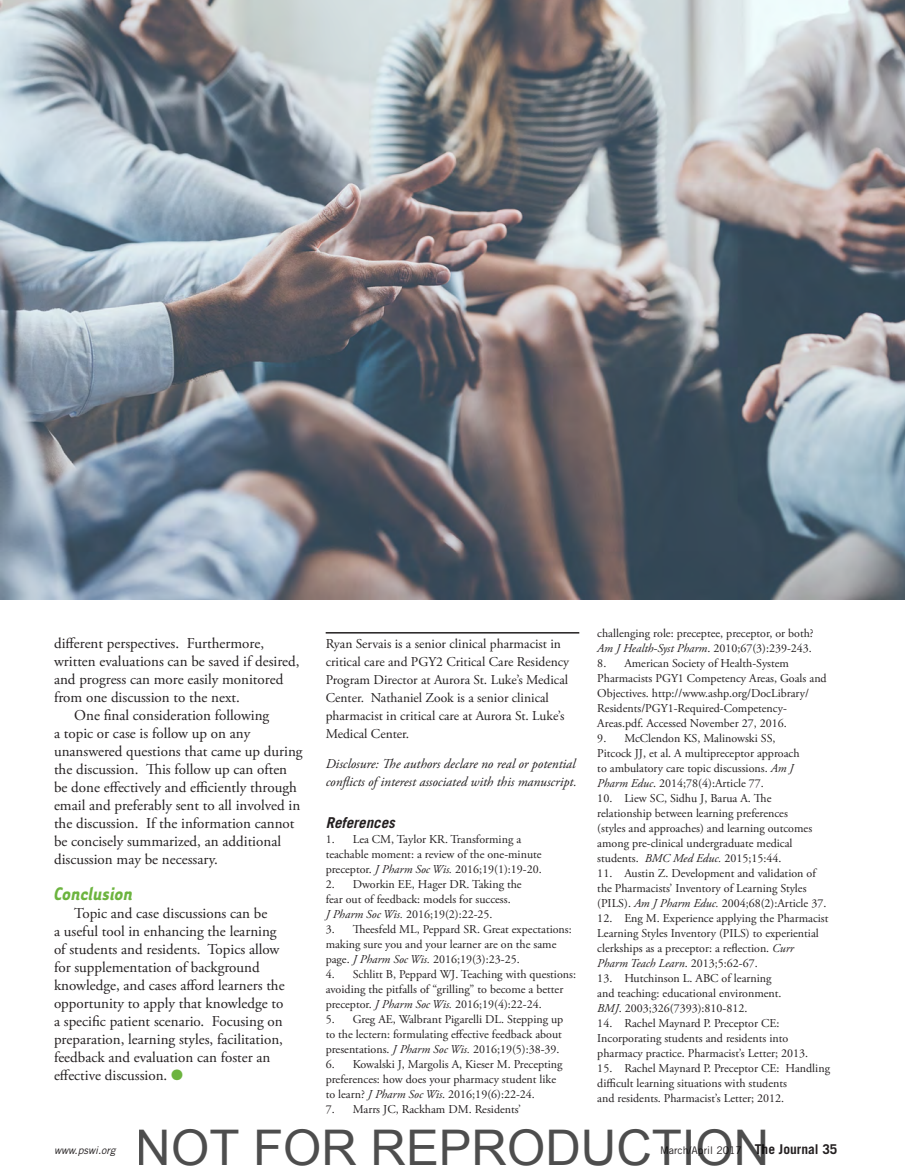
<style>
.page{position:relative;width:905px;height:1175px;background:#fff}
.page>*{position:absolute;margin:0;border:0;box-sizing:border-box;transform-origin:0 0}
.t1{font:49.05px "Arial";color:rgb(0 0 0/.7)}
.BodySubhd14BoldItali{font:italic 700 21px "Tarzana Narrow";color:#6cb43f}
.Body_10_12{font:15px/18px "Adobe Garamond Pro";color:#231f20}
.BodySubhd10BoldItali{font:italic 700 15px "Trade Gothic LT Std";color:#231f20}
.about_the_author{font:13.5px/18px "Adobe Garamond Pro";color:#231f20}
.Note{font:italic 13.5px/18px "Adobe Garamond Pro";color:#231f20}
.References_Continuou{font:12px/15px "Adobe Garamond Pro";color:#231f20}
.t2{font:10.5px "Trade Gothic LT Std";color:#231f20}
.t3{font:italic 10.5px "Trade Gothic LT Std";color:#231f20}
.s1{font-style:italic}
.s2{color:#6cb43f}
.s3{font-weight:700;font-size:13.5px}
</style>
<div class="page">
<img style="left:0;top:0;width:904px;height:599px">
<hr style="left:326px;top:632px;width:253px;height:1px;background:#231f20">
<p class="References_Continuou" style="left:597px;top:626px;width:218px">challenging role: preceptee, preceptor, or both?<br><span class="s1">Am J Health-Syst Pharm</span>. 2010;67(3):239-243.</p>
<p class="References_Continuou" style="left:597px;top:656px;width:231px">8. American Society of Health-System Pharmacists PGY1 Competency Areas, Goals and Objectives. http://www.ashp.org/DocLibrary/ Residents/PGY1-Required-Competency-Areas.pdf. Accessed November 27, 2016.</p>
<p class="References_Continuou" style="left:597px;top:731px;width:204px">9. McClendon KS, Malinowski SS, Pitcock JJ, et al. A multipreceptor approach to ambulatory care topic discussions. <span class="s1">Am J Pharm Educ</span>. 2014;78(4):Article 77.</p>
<p class="References_Continuou" style="left:597px;top:791px;width:216px">10. Liew SC, Sidhu J, Barua A. The relationship between learning preferences (styles and approaches) and learning outcomes among pre-clinical undergraduate medical students. <span class="s1">BMC Med Educ.</span> 2015;15:44.</p>
<p class="References_Continuou" style="left:597px;top:866px;width:230px">11. Austin Z. Development and validation of the Pharmacists’ Inventory of Learning Styles (PILS). <span class="s1">Am J Pharm Educ.</span> 2004;68(2):Article 37.</p>
<p class="References_Continuou" style="left:597px;top:911px;width:233px">12. Eng M. Experience applying the Pharmacist Learning Styles Inventory (PILS) to experiential clerkships as a preceptor: a reflection. <span class="s1">Curr<br>Pharm Teach Learn</span>. 2013;5:62-67.</p>
<p class="References_Continuou" style="left:597px;top:971px;width:186px">13. Hutchinson L. ABC of learning and teaching: educational environment.<br><span class="s1">BMJ</span>. 2003;326(7393):810-812.</p>
<p class="References_Continuou" style="left:597px;top:1016px;width:212px">14. Rachel Maynard P. Preceptor CE:<br>Incorporating students and residents into pharmacy practice. Pharmacist’s Letter; 2013.</p>
<p class="References_Continuou" style="left:597px;top:1061px;width:234px">15. Rachel Maynard P. Preceptor CE: Handling difficult learning situations with students<br>and residents. Pharmacist’s Letter; 2012.</p>
<h1 class="t1" style="left:136px;top:1115px;width:635px">NOT FOR REPRODUCTION</h1>
<p class="Body_10_12" style="left:54px;top:635px;width:247px">different perspectives. Furthermore, written evaluations can be saved if desired, and progress can more easily monitored from one discussion to the next.</p>
<p class="Body_10_12" style="left:54px;top:707px;width:250px;text-indent:20px">One final consideration following<br>a topic or case is follow up on any unanswered questions that came up during the discussion. This follow up can often be done effectively and efficiently through email and preferably sent to all involved in the discussion. If the information cannot be concisely summarized, an additional discussion may be necessary.</p>
<p class="BodySubhd14BoldItali" style="left:54px;top:881px;width:81px">Conclusion</p>
<p class="Body_10_12" style="left:54px;top:905px;width:232px;text-indent:20px">Topic and case discussions can be<br>a useful tool in enhancing the learning of students and residents. Topics allow for supplementation of background knowledge, and cases afford learners the opportunity to apply that knowledge to a specific patient scenario. Focusing on preparation, learning styles, facilitation, feedback and evaluation can foster an effective discussion. <span class="s2">●</span></p>
<p class="about_the_author" style="left:326px;top:635px;width:245px">Ryan Servais is a senior clinical pharmacist in critical care and PGY2 Critical Care Residency Program Director at Aurora St. Luke’s Medical Center. Nathaniel Zook is a senior clinical pharmacist in critical care at Aurora St. Luke’s Medical Center.</p>
<p class="Note" style="left:326px;top:755px;width:252px">Disclosure: The authors declare no real or potential conflicts of interest associated with this manuscript.</p>
<p class="BodySubhd10BoldItali" style="left:326px;top:813px;width:71px">References</p>
<p class="References_Continuou" style="left:326px;top:832px;width:217px">1. Lea CM, Taylor KR. Transforming a teachable moment: a review of the one-minute preceptor. <span class="s1">J Pharm Soc Wis.</span> 2016;19(1):19-20.</p>
<p class="References_Continuou" style="left:326px;top:877px;width:197px">2. Dworkin EE, Hager DR. Taking the fear out of feedback: models for success.<br><span class="s1">J Pharm Soc Wis.</span> 2016;19(2):22-25.</p>
<p class="References_Continuou" style="left:326px;top:922px;width:247px">3. Theesfeld ML, Peppard SR. Great expectations: making sure you and your learner are on the same page. <span class="s1">J Pharm Soc Wis.</span> 2016;19(3):23-25.</p>
<p class="References_Continuou" style="left:326px;top:967px;width:252px">4. Schlitt B, Peppard WJ. Teaching with questions: avoiding the pitfalls of “grilling” to become a better preceptor. <span class="s1">J Pharm Soc Wis.</span> 2016;19(4):22-24.</p>
<p class="References_Continuou" style="left:326px;top:1012px;width:239px;text-align:justify">5. Greg AE, Walbrant Pigarelli DL. Stepping up to the lectern: formulating effective feedback about presentations. <span class="s1">J Pharm Soc Wis.</span> 2016;19(5):38-39.</p>
<p class="References_Continuou" style="left:326px;top:1057px;width:238px">6. Kowalski J, Margolis A, Kieser M. Precepting preferences: how does your pharmacy student like to learn? <span class="s1">J Pharm Soc Wis</span>. 2016;19(6):22-24.</p>
<p class="References_Continuou" style="left:326px;top:1102px;width:197px">7. Marrs JC, Rackham DM. Residents’</p>
<p class="t3" style="left:54px;top:1143px;width:63px">www.pswi.org</p>
<p class="t2" style="left:660px;top:1143px;width:179px">March/April 2017 <span class="s3">The Journal 35</span></p>
</div>
